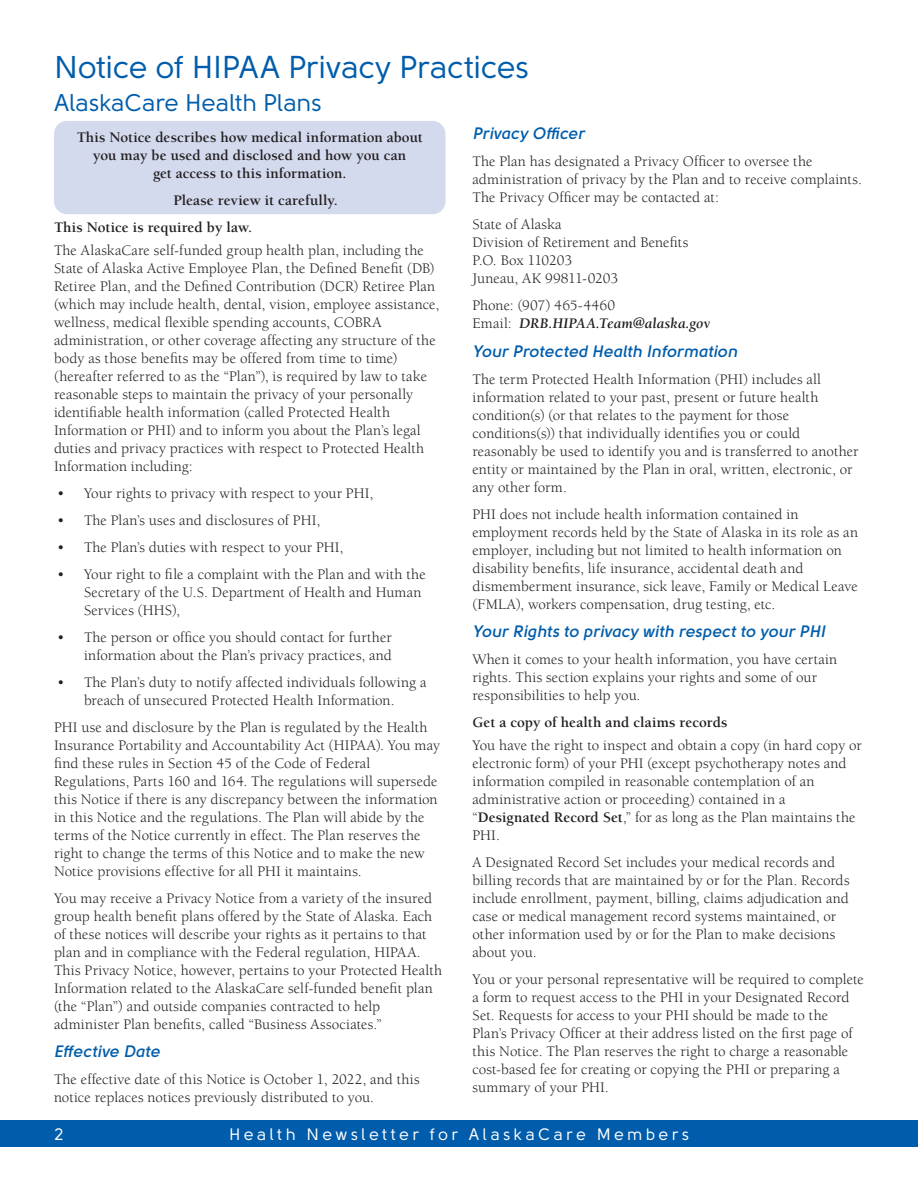
<style>
.page{position:relative;width:918px;height:1188px;background:#fff}
.page>*{position:absolute;margin:0;border:0;box-sizing:border-box;transform-origin:0 0}
.t1{font:31.5px "Solomon Sans Normal";letter-spacing:-.01em;color:#015dab}
.t2{font:24px "Solomon Sans Normal";letter-spacing:-.01em;color:#015dab}
.t3{font:16.5px "Solomon Sans Semi Bold Italic";color:#015dab}
.t4{font:16.5px "Solomon Sans Normal";letter-spacing:.2em;color:#fff}
.t5{font:15px/18px "Berkeley Std";letter-spacing:.005em;color:#231f20}
.t6{font:700 15px/18px "Berkeley Std";letter-spacing:.005em;color:#231f20;text-align:center}
.s1{font-weight:700;font-style:italic}
.s2{font-weight:700}
</style>
<div class="page">
<div style="left:0;top:1120px;width:918px;height:28px;background:#015dab"></div>
<div style="left:54px;top:121px;width:392px;height:93px;background:#d3daee;border-radius:13px"></div>
<h1 class="t1" style="left:54px;top:49px;width:476px">Notice of HIPAA Privacy Practices</h1>
<h2 class="t2" style="left:54px;top:89px;width:269px">AlaskaCare Health Plans</h2>
<p class="t6" style="left:77px;top:129px;width:348px">This Notice describes how medical information about you may be used and disclosed and how you can<br>get access to this information.</p>
<p class="t6" style="left:54px;top:187px;width:286px;line-height:27px;text-align:left;text-indent:120px">Please review it carefully.<br>This Notice is required by law.</p>
<p class="t5" style="left:54px;top:241px;width:387px">The AlaskaCare self-funded group health plan, including the State of Alaska Active Employee Plan, the Defined Benefit (DB)<br>Retiree Plan, and the Defined Contribution (DCR) Retiree Plan (which may include health, dental, vision, employee assistance, wellness, medical flexible spending accounts, COBRA administration, or other coverage affecting any structure of the body as those benefits may be offered from time to time) (hereafter referred to as the “Plan”), is required by law to take reasonable steps to maintain the privacy of your personally identifiable health information (called Protected Health Information or PHI) and to inform you about the Plan’s legal duties and privacy practices with respect to Protected Health Information including:</p>
<p class="t5" style="left:57px;top:484px;width:318px">• Your rights to privacy with respect to your PHI,</p>
<p class="t5" style="left:57px;top:511px;width:265px">• The Plan’s uses and disclosures of PHI,</p>
<p class="t5" style="left:57px;top:538px;width:288px">• The Plan’s duties with respect to your PHI,</p>
<p class="t5" style="left:84px;top:565px;width:343px;text-indent:-27px">• Your right to file a complaint with the Plan and with the<br>Secretary of the U.S. Department of Health and Human<br>Services (HHS),</p>
<p class="t5" style="left:57px;top:628px;width:337px;text-align:right">• The person or office you should contact for further information about the Plan’s privacy practices, and</p>
<p class="t5" style="left:57px;top:673px;width:371px;text-align:center">• The Plan’s duty to notify affected individuals following a breach of unsecured Protected Health Information.</p>
<p class="t5" style="left:54px;top:718px;width:388px">PHI use and disclosure by the Plan is regulated by the Health Insurance Portability and Accountability Act (HIPAA). You may find these rules in Section 45 of the Code of Federal Regulations, Parts 160 and 164. The regulations will supersede this Notice if there is any discrepancy between the information in this Notice and the regulations. The Plan will abide by the terms of the Notice currently in effect. The Plan reserves the right to change the terms of this Notice and to make the new Notice provisions effective for all PHI it maintains.</p>
<p class="t5" style="left:54px;top:889px;width:390px">You may receive a Privacy Notice from a variety of the insured group health benefit plans offered by the State of Alaska. Each of these notices will describe your rights as it pertains to that plan and in compliance with the Federal regulation, HIPAA.<br>This Privacy Notice, however, pertains to your Protected Health Information related to the AlaskaCare self-funded benefit plan (the “Plan”) and outside companies contracted to help administer Plan benefits, called “Business Associates.”</p>
<p class="t3" style="left:54px;top:1042px;width:108px">Effective Date</p>
<p class="t5" style="left:54px;top:1071px;width:367px">The effective date of this Notice is October 1, 2022, and this notice replaces notices previously distributed to you.</p>
<p class="t3" style="left:472px;top:124px;width:114px">Privacy Officer</p>
<p class="t5" style="left:472px;top:153px;width:391px">The Plan has designated a Privacy Officer to oversee the administration of privacy by the Plan and to receive complaints.<br>The Privacy Officer may be contacted at:</p>
<p class="t5" style="left:472px;top:216px;width:217px">State of Alaska<br>Division of Retirement and Benefits<br>P.O. Box 110203<br>Juneau, AK 99811-0203</p>
<p class="t5" style="left:472px;top:297px;width:240px">Phone: (907) 465-4460<br>Email: <span class="s1">DRB.HIPAA.Team@alaska.gov</span></p>
<p class="t3" style="left:472px;top:341px;width:266px">Your Protected Health Information</p>
<p class="t5" style="left:472px;top:370px;width:388px">The term Protected Health Information (PHI) includes all information related to your past, present or future health condition(s) (or that relates to the payment for those conditions(s)) that individually identifies you or could reasonably be used to identify you and is transferred to another entity or maintained by the Plan in oral, written, electronic, or any other form.</p>
<p class="t5" style="left:472px;top:505px;width:387px">PHI does not include health information contained in employment records held by the State of Alaska in its role as an employer, including but not limited to health information on disability benefits, life insurance, accidental death and dismemberment insurance, sick leave, Family or Medical Leave (FMLA), workers compensation, drug testing, etc.</p>
<p class="t3" style="left:472px;top:622px;width:354px">Your Rights to privacy with respect to your PHI</p>
<p class="t5" style="left:472px;top:651px;width:366px">When it comes to your health information, you have certain rights. This section explains your rights and some of our responsibilities to help you.</p>
<p class="t6" style="left:472px;top:714px;width:257px">Get a copy of health and claims records</p>
<p class="t5" style="left:472px;top:736px;width:391px">You have the right to inspect and obtain a copy (in hard copy or electronic form) of your PHI (except psychotherapy notes and information compiled in reasonable contemplation of an administrative action or proceeding) contained in a “<span class="s2">Designated Record Set</span>,” for as long as the Plan maintains the PHI.</p>
<p class="t5" style="left:472px;top:853px;width:379px">A Designated Record Set includes your medical records and billing records that are maintained by or for the Plan. Records include enrollment, payment, billing, claims adjudication and case or medical management record systems maintained, or other information used by or for the Plan to make decisions about you.</p>
<p class="t5" style="left:472px;top:970px;width:393px">You or your personal representative will be required to complete a form to request access to the PHI in your Designated Record Set. Requests for access to your PHI should be made to the Plan’s Privacy Officer at their address listed on the first page of this Notice. The Plan reserves the right to charge a reasonable cost-based fee for creating or copying the PHI or preparing a summary of your PHI.</p>
<p class="t4" style="left:54px;top:1125px;width:11px">2</p>
<p class="t4" style="left:229px;top:1125px;width:461px">Health Newsletter for AlaskaCare Members</p>
</div>
